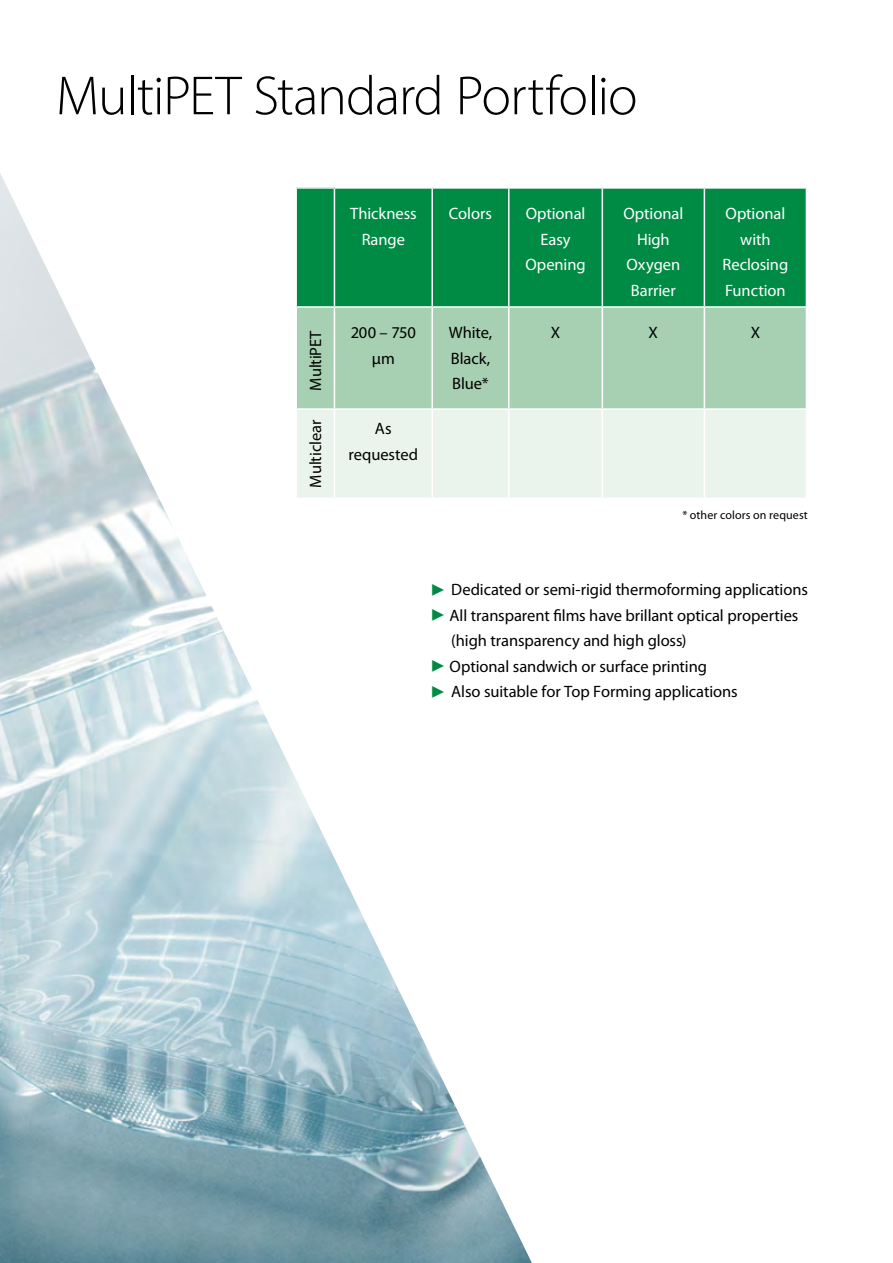
<style>
.page{position:relative;width:893px;height:1263px;background:#fff}
.page>*{position:absolute;margin:0;border:0;box-sizing:border-box;transform-origin:0 0}
.t1{font:300 55.5px "Myriad Pro";letter-spacing:-.02em;color:#000}
.t2{font:16.5px/25.5px "Myriad Pro";letter-spacing:-.005em;color:#000}
.t3{font:16.5px/25.5px "Myriad Pro";letter-spacing:-.005em;color:#fff;text-align:center}
.t4{font:12px "Myriad Pro";letter-spacing:.01em;color:#000}
.s1{color:#008b45}
</style>
<div class="page">
<img style="left:0;top:173px;width:532px;height:1090px">
<div style="left:296px;top:188px;width:38px;height:119px;background:#008b45"></div>
<div style="left:335px;top:189px;width:471px;height:117px;background:#008b45"></div>
<div style="left:297px;top:308px;width:509px;height:100px;background:#a6d0b1"></div>
<div style="left:297px;top:410px;width:509px;height:88px;background:#ebf4ec"></div>
<hr style="left:295px;top:187px;width:39px;height:2px;background:#fff">
<hr style="left:295px;top:189px;width:2px;height:117px;background:#fff">
<hr style="left:334px;top:187px;width:98px;height:2px;background:#fff">
<hr style="left:334px;top:189px;width:1px;height:117px;background:#fff">
<hr style="left:432px;top:187px;width:77px;height:2px;background:#fff">
<hr style="left:431px;top:189px;width:2px;height:117px;background:#fff">
<hr style="left:509px;top:187px;width:93px;height:2px;background:#fff">
<hr style="left:508px;top:189px;width:1px;height:117px;background:#fff">
<hr style="left:602px;top:189px;width:1px;height:117px;background:#fff">
<hr style="left:704px;top:189px;width:1px;height:117px;background:#fff">
<hr style="left:295px;top:306px;width:39px;height:2px;background:#fff">
<hr style="left:295px;top:308px;width:2px;height:100px;background:#fff">
<hr style="left:334px;top:306px;width:98px;height:2px;background:#fff">
<hr style="left:334px;top:308px;width:1px;height:100px;background:#fff">
<hr style="left:432px;top:306px;width:77px;height:2px;background:#fff">
<hr style="left:431px;top:308px;width:2px;height:100px;background:#fff">
<hr style="left:509px;top:306px;width:93px;height:2px;background:#fff">
<hr style="left:508px;top:308px;width:1px;height:100px;background:#fff">
<hr style="left:602px;top:308px;width:1px;height:100px;background:#fff">
<hr style="left:704px;top:308px;width:1px;height:100px;background:#fff">
<hr style="left:295px;top:408px;width:39px;height:2px;background:#fff">
<hr style="left:295px;top:410px;width:2px;height:88px;background:#fff">
<hr style="left:334px;top:408px;width:98px;height:2px;background:#fff">
<hr style="left:334px;top:410px;width:1px;height:88px;background:#fff">
<hr style="left:432px;top:408px;width:77px;height:2px;background:#fff">
<hr style="left:431px;top:410px;width:2px;height:88px;background:#fff">
<hr style="left:509px;top:408px;width:93px;height:2px;background:#fff">
<hr style="left:508px;top:410px;width:1px;height:88px;background:#fff">
<hr style="left:602px;top:410px;width:1px;height:88px;background:#fff">
<hr style="left:704px;top:410px;width:1px;height:88px;background:#fff">
<hr style="left:295px;top:498px;width:39px;height:1px;background:#fff">
<hr style="left:334px;top:498px;width:98px;height:1px;background:#fff">
<hr style="left:432px;top:498px;width:77px;height:1px;background:#fff">
<hr style="left:509px;top:498px;width:93px;height:1px;background:#fff">
<h1 class="t1" style="left:56px;top:62px;width:583px">MultiPET Standard Portfolio</h1>
<p class="t3" style="left:350px;top:201px;width:68px">Thickness<br>Range</p>
<p class="t3" style="left:449px;top:201px;width:45px">Colors</p>
<p class="t3" style="left:525px;top:201px;width:62px">Optional<br>Easy<br>Opening</p>
<p class="t3" style="left:623px;top:201px;width:61px">Optional<br>High<br>Oxygen<br>Barrier</p>
<p class="t3" style="left:722px;top:201px;width:67px">Optional with<br>Reclosing<br>Function</p>
<p class="t2" style="left:303px;top:391px;width:62px;rotate:-90deg">MultiPET</p>
<p class="t2" style="left:351px;top:320px;width:67px;text-align:center">200 – 750 µm</p>
<p class="t2" style="left:449px;top:320px;width:45px">White,<br>Black,<br>Blue*</p>
<p class="t2" style="left:551px;top:320px;width:11px">X</p>
<p class="t2" style="left:649px;top:320px;width:11px">X</p>
<p class="t2" style="left:751px;top:320px;width:11px">X</p>
<p class="t2" style="left:303px;top:487px;width:69px;rotate:-90deg">Multiclear</p>
<p class="t2" style="left:349px;top:416px;width:71px;text-align:center">As requested</p>
<p class="t4" style="left:682px;top:507px;width:127px">* other colors on request</p>
<p class="t2" style="left:430px;top:577px;width:379px"><span class="s1">✓</span> Dedicated or semi-rigid thermoforming applications</p>
<p class="t2" style="left:451px;top:602px;width:349px;text-indent:-21px"><span class="s1">✓</span> All transparent films have brillant optical properties (high transparency and high gloss)</p>
<p class="t2" style="left:430px;top:653px;width:279px"><span class="s1">✓</span> Optional sandwich or surface printing</p>
<p class="t2" style="left:430px;top:679px;width:309px"><span class="s1">✓</span> Also suitable for Top Forming applications</p>
</div>
